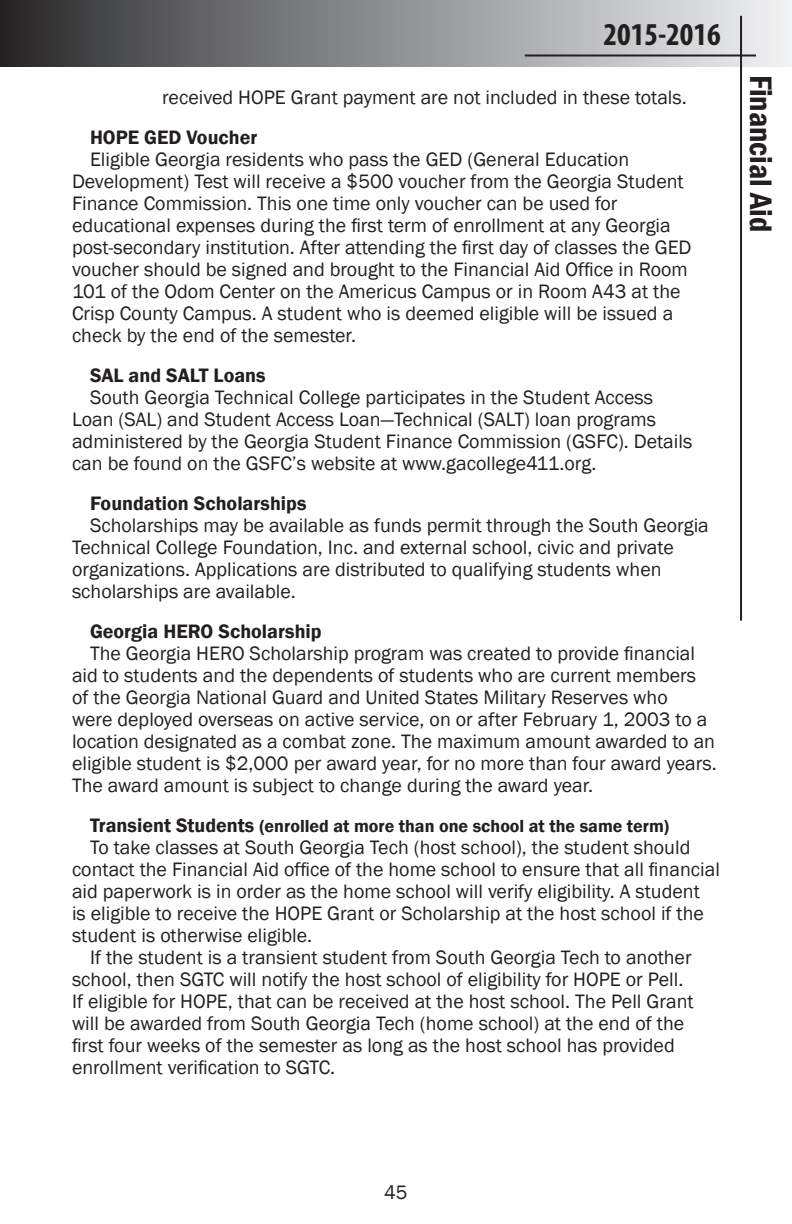
<style>
.page{position:relative;width:792px;height:1224px;background:#fff}
.page>*{position:absolute;margin:0;border:0;box-sizing:border-box;transform-origin:0 0}
.t1{font:600 condensed 32px "Franklin Gothic";color:#231f20}
.t2{font:700 condensed 32px "Myriad Pro";color:#231f20}
.t3{font:20px/22px "Franklin Gothic";color:#231f20}
.t4{font:600 20px "Franklin Gothic";color:#231f20}
.t5{font:600 18px "Franklin Gothic";color:#231f20}
.s1{font-size:20px}
</style>
<div class="page">
<hr style="left:0;top:0;width:2px;height:67px;background:#252122">
<div style="left:2px;top:0;width:790px;height:67px;background:linear-gradient(to right,#2e2e30,#eff0f3)"></div>
<hr style="left:525px;top:54px;width:231px;height:2px;background:#231f20">
<hr style="left:740px;top:16px;width:2px;height:605px;background:#231f20">
<h1 class="t2" style="left:603px;top:14px;width:119px">2015-2016</h1>
<p class="t3" style="left:162px;top:87px;width:526px">received HOPE Grant payment are not included in these totals.</p>
<p class="t4" style="left:90px;top:125px;width:169px">HOPE GED Voucher</p>
<p class="t3" style="left:72px;top:149px;width:621px;text-indent:18px">Eligible Georgia residents who pass the GED (General Education Development) Test will receive a $500 voucher from the Georgia Student Finance Commission. This one time only voucher can be used for educational expenses during the first term of enrollment at any Georgia post-secondary institution. After attending the first day of classes the GED voucher should be signed and brought to the Financial Aid Office in Room 101 of the Odom Center on the Americus Campus or in Room A43 at the Crisp County Campus. A student who is deemed eligible will be issued a check by the end of the semester.</p>
<p class="t4" style="left:90px;top:363px;width:177px">SAL and SALT Loans</p>
<p class="t3" style="left:72px;top:387px;width:622px;text-indent:18px">South Georgia Technical College participates in the Student Access Loan (SAL) and Student Access Loan—Technical (SALT) loan programs administered by the Georgia Student Finance Commission (GSFC). Details can be found on the GSFC’s website at www.gacollege411.org.</p>
<p class="t4" style="left:90px;top:491px;width:218px">Foundation Scholarships</p>
<p class="t3" style="left:72px;top:515px;width:638px;text-indent:18px">Scholarships may be available as funds permit through the South Georgia Technical College Foundation, Inc. and external school, civic and private organizations. Applications are distributed to qualifying students when scholarships are available.</p>
<p class="t4" style="left:90px;top:619px;width:233px">Georgia HERO Scholarship</p>
<p class="t3" style="left:72px;top:643px;width:646px;text-indent:18px">The Georgia HERO Scholarship program was created to provide financial aid to students and the dependents of students who are current members of the Georgia National Guard and United States Military Reserves who<br>were deployed overseas on active service, on or after February 1, 2003 to a location designated as a combat zone. The maximum amount awarded to an eligible student is $2,000 per award year, for no more than four award years.<br>The award amount is subject to change during the award year.</p>
<p class="t5" style="left:90px;top:815px;width:581px"><span class="s1">Transient Students</span> (enrolled at more than one school at the same term)</p>
<p class="t3" style="left:72px;top:837px;width:649px;text-indent:18px">To take classes at South Georgia Tech (host school), the student should contact the Financial Aid office of the home school to ensure that all financial aid paperwork is in order as the home school will verify eligibility. A student<br>is eligible to receive the HOPE Grant or Scholarship at the host school if the student is otherwise eligible.</p>
<p class="t3" style="left:72px;top:947px;width:623px;text-indent:18px">If the student is a transient student from South Georgia Tech to another school, then SGTC will notify the host school of eligibility for HOPE or Pell.<br>If eligible for HOPE, that can be received at the host school. The Pell Grant will be awarded from South Georgia Tech (home school) at the end of the first four weeks of the semester as long as the host school has provided enrollment verification to SGTC.</p>
<h1 class="t1" style="left:782px;top:75px;width:159px;rotate:90deg">Financial Aid</h1>
<p class="t3" style="left:384px;top:1182px;width:25px">45</p>
</div>
